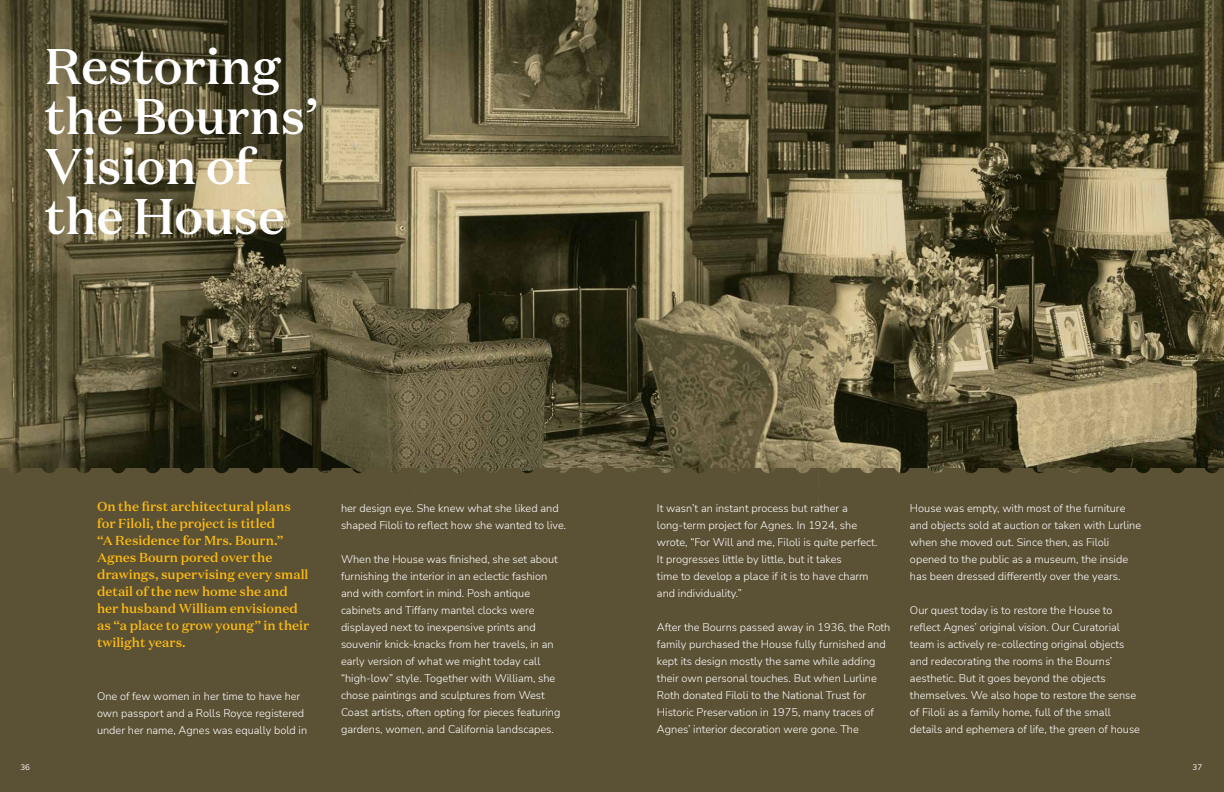
<style>
.page{position:relative;width:1224px;height:792px;background:#fff}
.page>*{position:absolute;margin:0;border:0;box-sizing:border-box;transform-origin:0 0}
.t1{font:500 50px/50px "Domaine Text";letter-spacing:-.01em;color:#fff}
.t2{font:500 13px/17px "Domaine Text";color:#febc11}
.t3{font:300 11px/17px "Nunito Sans";color:#fff}
.t4{font:8px "Nunito Sans";color:#fff}
</style>
<div class="page">
<img style="left:0;top:0;width:612px;height:468px">
<img style="left:612px;top:0;width:612px;height:468px">
<div style="left:0;top:554px;width:612px;height:238px;background:#5b5135"></div>
<div style="left:612px;top:554px;width:612px;height:238px;background:#5b5135"></div>
<div style="left:818px;top:468px;width:406px;height:86px;background:#5b5135"></div>
<div style="left:409px;top:468px;width:409px;height:86px;background:#5b5135"></div>
<div style="left:0;top:468px;width:409px;height:86px;background:#5b5135"></div>
<h1 class="t1" style="left:45px;top:41px;width:275px">Restoring the Bourns’<br>Vision of the House</h1>
<p class="t2" style="left:97px;top:498px;width:214px">On the first architectural plans for Filoli, the project is titled<br>“A Residence for Mrs. Bourn.”<br>Agnes Bourn pored over the drawings, supervising every small detail of the new home she and her husband William envisioned as “a place to grow young” in their twilight years.</p>
<p class="t3" style="left:97px;top:688px;width:212px">One of few women in her time to have her own passport and a Rolls Royce registered under her name, Agnes was equally bold in</p>
<p class="t3" style="left:341px;top:499px;width:227px">her design eye. She knew what she liked and shaped Filoli to reflect how she wanted to live.</p>
<p class="t3" style="left:341px;top:550px;width:221px">When the House was finished, she set about furnishing the interior in an eclectic fashion and with comfort in mind. Posh antique cabinets and Tiffany mantel clocks were displayed next to inexpensive prints and souvenir knick-knacks from her travels, in an early version of what we might today call “high-low” style. Together with William, she chose paintings and sculptures from West Coast artists, often opting for pieces featuring gardens, women, and California landscapes.</p>
<p class="t3" style="left:657px;top:499px;width:222px">It wasn’t an instant process but rather a long-term project for Agnes. In 1924, she wrote, “For Will and me, Filoli is quite perfect.<br>It progresses little by little, but it takes<br>time to develop a place if it is to have charm and individuality.”</p>
<p class="t3" style="left:657px;top:618px;width:235px">After the Bourns passed away in 1936, the Roth family purchased the House fully furnished and kept its design mostly the same while adding their own personal touches. But when Lurline Roth donated Filoli to the National Trust for Historic Preservation in 1975, many traces of Agnes’ interior decoration were gone. The</p>
<p class="t3" style="left:910px;top:499px;width:233px">House was empty, with most of the furniture and objects sold at auction or taken with Lurline when she moved out. Since then, as Filoli opened to the public as a museum, the inside has been dressed differently over the years.</p>
<p class="t3" style="left:910px;top:601px;width:232px">Our quest today is to restore the House to reflect Agnes’ original vision. Our Curatorial team is actively re-collecting original objects and redecorating the rooms in the Bourns’ aesthetic. But it goes beyond the objects themselves. We also hope to restore the sense of Filoli as a family home, full of the small details and ephemera of life, the green of house</p>
<p class="t4" style="left:20px;top:761px;width:11px">36</p>
<p class="t4" style="left:1193px;top:761px;width:11px">37</p>
</div>
